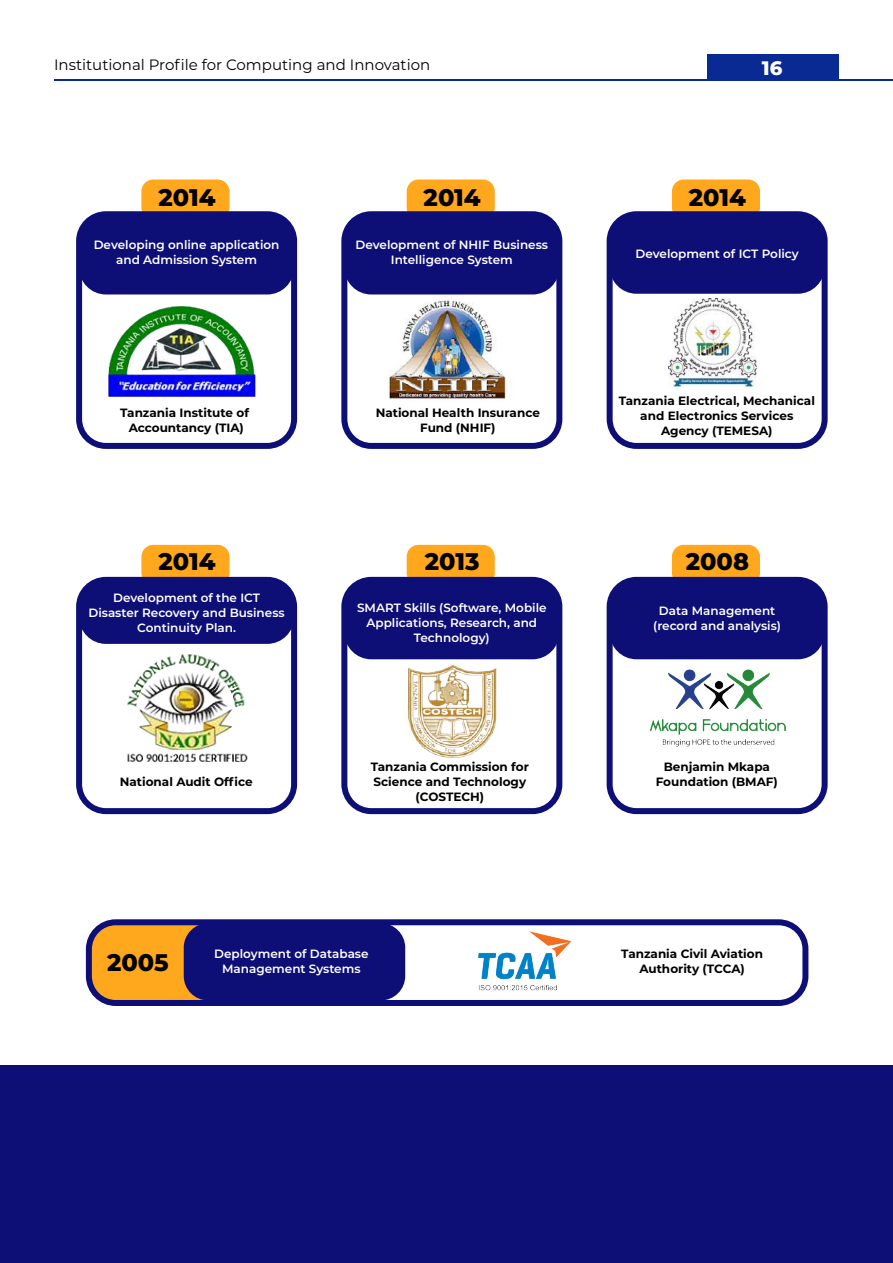
<style>
.page{position:relative;width:893px;height:1263px;background:#fff}
.page>*{position:absolute;margin:0;border:0;box-sizing:border-box;transform-origin:0 0}
.t1{font:800 24px "Montserrat";color:#000}
.t2{font:800 19.5px "Montserrat";color:#fff}
.t3{font:15px "Montserrat";color:#000}
.t4{font:600 12px/15px "Montserrat";color:#fff;text-align:center}
.t5{font:700 12px/15px "Montserrat";color:#000;text-align:center}
</style>
<div class="page">
<hr style="left:54px;top:80px;width:839px;height:1px;background:#092a92">
<div style="left:707px;top:54px;width:132px;height:27px;background:#092a92"></div>
<div style="left:0;top:1065px;width:893px;height:198px;background:#0e0e77"></div>
<div style="left:141px;top:545px;width:88px;height:40px;background:#ffa81d;border-radius:12px"></div>
<div style="left:79px;top:580px;width:215px;height:64px;background:#0e0e77;border-radius:27px"></div>
<div style="left:76px;top:577px;width:221px;height:237px;border:6px solid #0e0e77;border-radius:27px"></div>
<div style="left:407px;top:545px;width:88px;height:40px;background:#ffa81d;border-radius:12px"></div>
<div style="left:344px;top:581px;width:215px;height:78px;background:#0e0e77;border-radius:27px"></div>
<div style="left:341px;top:577px;width:221px;height:237px;border:6px solid #0e0e77;border-radius:27px"></div>
<div style="left:672px;top:545px;width:88px;height:40px;background:#ffa81d;border-radius:12px"></div>
<div style="left:610px;top:581px;width:215px;height:78px;background:#0e0e77;border-radius:27px"></div>
<div style="left:607px;top:577px;width:221px;height:237px;border:6px solid #0e0e77;border-radius:27px"></div>
<div style="left:89px;top:922px;width:134px;height:81px;background:#ffa81d;border-radius:24px"></div>
<div style="left:184px;top:923px;width:221px;height:77px;background:#0e0e77;border-radius:24px"></div>
<div style="left:86px;top:919px;width:722px;height:87px;border:6px solid #0e0e77;border-radius:27px"></div>
<img style="left:478px;top:931px;width:94px;height:60px">
<img style="left:127px;top:654px;width:121px;height:108px">
<img style="left:408px;top:665px;width:89px;height:93px">
<img style="left:641px;top:659px;width:152px;height:88px">
<div style="left:141px;top:179px;width:88px;height:40px;background:#ffa81d;border-radius:12px"></div>
<div style="left:79px;top:216px;width:215px;height:78px;background:#0e0e77;border-radius:27px"></div>
<div style="left:76px;top:211px;width:221px;height:238px;border:6px solid #0e0e77;border-radius:27px"></div>
<img style="left:101px;top:294px;width:171px;height:103px">
<img style="left:378px;top:294px;width:139px;height:105px">
<div style="left:407px;top:179px;width:88px;height:40px;background:#ffa81d;border-radius:12px"></div>
<div style="left:344px;top:215px;width:215px;height:79px;background:#0e0e77;border-radius:27px"></div>
<div style="left:341px;top:211px;width:221px;height:238px;border:6px solid #0e0e77;border-radius:27px"></div>
<img style="left:668px;top:298px;width:89px;height:89px">
<div style="left:672px;top:179px;width:88px;height:40px;background:#ffa81d;border-radius:12px"></div>
<div style="left:610px;top:215px;width:215px;height:79px;background:#0e0e77;border-radius:27px"></div>
<div style="left:607px;top:211px;width:221px;height:238px;border:6px solid #0e0e77;border-radius:27px"></div>
<p class="t3" style="left:54px;top:55px;width:378px">Institutional Profile for Computing and Innovation</p>
<h2 class="t2" style="left:762px;top:53px;width:22px">16</h2>
<h1 class="t1" style="left:158px;top:180px;width:59px">2014</h1>
<p class="t4" style="left:94px;top:236px;width:187px">Developing online application and Admission System</p>
<p class="t5" style="left:120px;top:404px;width:130px">Tanzania Institute of<br>Accountancy (TIA)</p>
<h1 class="t1" style="left:158px;top:544px;width:59px">2014</h1>
<p class="t4" style="left:88px;top:590px;width:198px">Development of the ICT<br>Disaster Recovery and Business<br>Continuity Plan.</p>
<p class="t5" style="left:120px;top:774px;width:134px">National Audit Office</p>
<h1 class="t1" style="left:424px;top:180px;width:59px">2014</h1>
<p class="t4" style="left:356px;top:236px;width:194px">Development of NHIF Business<br>Intelligence System</p>
<p class="t5" style="left:376px;top:404px;width:166px">National Health Insurance<br>Fund (NHIF)</p>
<h1 class="t1" style="left:425px;top:544px;width:56px">2013</h1>
<p class="t4" style="left:357px;top:599px;width:191px">SMART Skills (Software, Mobile<br>Applications, Research, and<br>Technology)</p>
<p class="t5" style="left:371px;top:759px;width:160px">Tanzania Commission for<br>Science and Technology (COSTECH)</p>
<p class="t4" style="left:214px;top:946px;width:156px">Deployment of Database</p>
<h1 class="t1" style="left:107px;top:945px;width:63px">2005</h1>
<p class="t4" style="left:222px;top:961px;width:140px">Management Systems</p>
<h1 class="t1" style="left:689px;top:180px;width:59px">2014</h1>
<p class="t4" style="left:635px;top:245px;width:165px">Development of ICT Policy</p>
<p class="t5" style="left:619px;top:392px;width:198px">Tanzania Electrical, Mechanical and Electronics Services<br>Agency (TEMESA)</p>
<h1 class="t1" style="left:686px;top:544px;width:65px">2008</h1>
<p class="t4" style="left:653px;top:603px;width:129px">Data Management (record and analysis)</p>
<p class="t5" style="left:656px;top:759px;width:124px">Benjamin Mkapa<br>Foundation (BMAF)</p>
<p class="t5" style="left:621px;top:946px;width:143px">Tanzania Civil Aviation<br>Authority (TCCA)</p>
</div>
